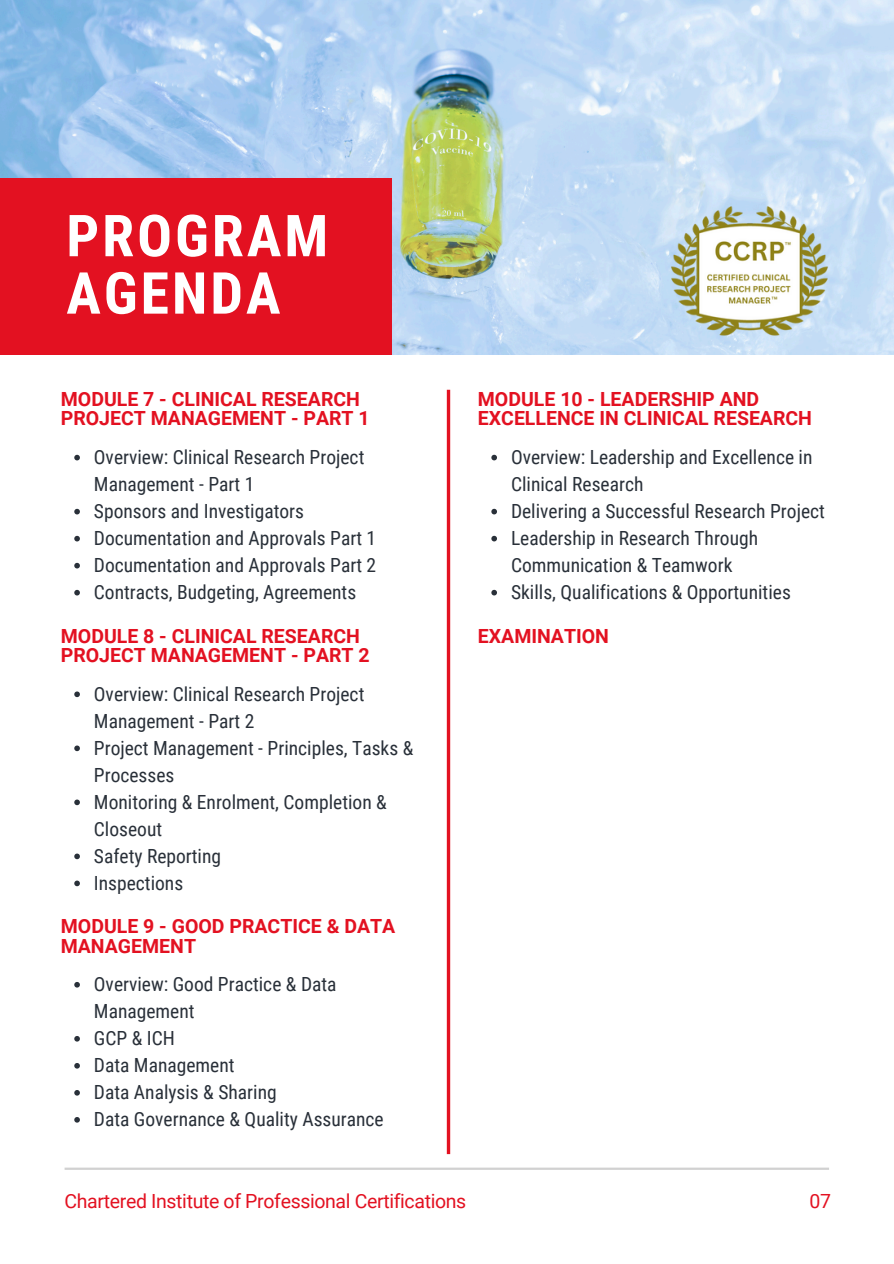
<style>
.page{position:relative;width:894px;height:1264px;background:#fff}
.page>*{position:absolute;margin:0;border:0;box-sizing:border-box;transform-origin:0 0}
.t1{font:700 57.9px/57.3px "Roboto Condensed";letter-spacing:.05em;color:#fff}
.t2{font:19.5px/27px "Roboto Condensed";color:#293039}
.t3{font:700 19.5px/19.2px "Roboto";color:#e31121}
.t4{font:19.5px "Roboto";letter-spacing:-.015em;color:#e31121}
</style>
<div class="page">
<img style="left:0;top:0;width:893px;height:355px">
<div style="left:0;top:178px;width:391px;height:176px;background:#e31121"></div>
<hr style="left:65px;top:1167px;width:763px;height:2px;background:#d1d1d1">
<svg style="left:74px;top:455px;width:6px;height:5px"></svg>
<svg style="left:74px;top:509px;width:6px;height:5px"></svg>
<svg style="left:74px;top:536px;width:6px;height:5px"></svg>
<svg style="left:74px;top:563px;width:6px;height:5px"></svg>
<svg style="left:74px;top:590px;width:6px;height:5px"></svg>
<svg style="left:74px;top:691px;width:6px;height:6px"></svg>
<svg style="left:74px;top:745px;width:6px;height:6px"></svg>
<svg style="left:74px;top:799px;width:6px;height:6px"></svg>
<svg style="left:74px;top:853px;width:6px;height:6px"></svg>
<svg style="left:74px;top:880px;width:6px;height:6px"></svg>
<svg style="left:446px;top:390px;width:4px;height:764px;background:#e8424e"></svg>
<svg style="left:491px;top:455px;width:6px;height:5px"></svg>
<svg style="left:491px;top:509px;width:6px;height:5px"></svg>
<svg style="left:491px;top:536px;width:6px;height:5px"></svg>
<svg style="left:491px;top:590px;width:6px;height:5px"></svg>
<img style="left:668px;top:202px;width:162px;height:136px">
<svg style="left:74px;top:982px;width:6px;height:5px"></svg>
<svg style="left:74px;top:1036px;width:6px;height:5px"></svg>
<svg style="left:74px;top:1063px;width:6px;height:5px"></svg>
<svg style="left:74px;top:1090px;width:6px;height:5px"></svg>
<svg style="left:74px;top:1117px;width:6px;height:5px"></svg>
<p class="t1" style="left:66px;top:208px;width:263px">PROGRAM<br>AGENDA</p>
<p class="t3" style="left:61px;top:390px;width:310px">MODULE 7 - CLINICAL RESEARCH<br>PROJECT MANAGEMENT - PART 1</p>
<h1 class="t2" style="left:94px;top:443px;width:272px">Overview: Clinical Research Project<br>Management - Part 1</h1>
<p class="t2" style="left:94px;top:497px;width:211px">Sponsors and Investigators</p>
<h2 class="t2" style="left:94px;top:524px;width:284px">Documentation and Approvals Part 1</h2>
<p class="t2" style="left:94px;top:551px;width:284px">Documentation and Approvals Part 2</p>
<p class="t2" style="left:94px;top:578px;width:264px">Contracts, Budgeting, Agreements</p>
<p class="t3" style="left:61px;top:626px;width:310px">MODULE 8 - CLINICAL RESEARCH<br>PROJECT MANAGEMENT - PART 2</p>
<p class="t2" style="left:94px;top:680px;width:272px">Overview: Clinical Research Project<br>Management - Part 2</p>
<p class="t2" style="left:94px;top:734px;width:321px">Project Management - Principles, Tasks &amp;<br>Processes</p>
<h2 class="t2" style="left:94px;top:788px;width:294px">Monitoring &amp; Enrolment, Completion &amp;<br>Closeout</h2>
<p class="t2" style="left:94px;top:842px;width:129px">Safety Reporting</p>
<p class="t2" style="left:94px;top:869px;width:91px">Inspections</p>
<p class="t3" style="left:61px;top:917px;width:336px">MODULE 9 - GOOD PRACTICE &amp; DATA<br>MANAGEMENT</p>
<p class="t2" style="left:94px;top:970px;width:244px">Overview: Good Practice &amp; Data<br>Management</p>
<p class="t2" style="left:94px;top:1024px;width:82px">GCP &amp; ICH</p>
<p class="t2" style="left:94px;top:1051px;width:142px">Data Management</p>
<h2 class="t2" style="left:94px;top:1078px;width:184px">Data Analysis &amp; Sharing</h2>
<p class="t2" style="left:94px;top:1105px;width:291px">Data Governance &amp; Quality Assurance</p>
<p class="t3" style="left:477px;top:390px;width:335px">MODULE 10 - LEADERSHIP AND<br>EXCELLENCE IN CLINICAL RESEARCH</p>
<p class="t2" style="left:511px;top:443px;width:303px">Overview: Leadership and Excellence in<br>Clinical Research</p>
<p class="t2" style="left:511px;top:497px;width:315px">Delivering a Successful Research Project</p>
<h2 class="t2" style="left:511px;top:524px;width:248px">Leadership in Research Through<br>Communication &amp; Teamwork</h2>
<p class="t2" style="left:511px;top:578px;width:281px">Skills, Qualifications &amp; Opportunities</p>
<p class="t3" style="left:477px;top:626px;width:133px">EXAMINATION</p>
<p class="t4" style="left:65px;top:1189px;width:403px">Chartered Institute of Professional Certifications</p>
<p class="t4" style="left:809px;top:1189px;width:23px">07</p>
</div>
